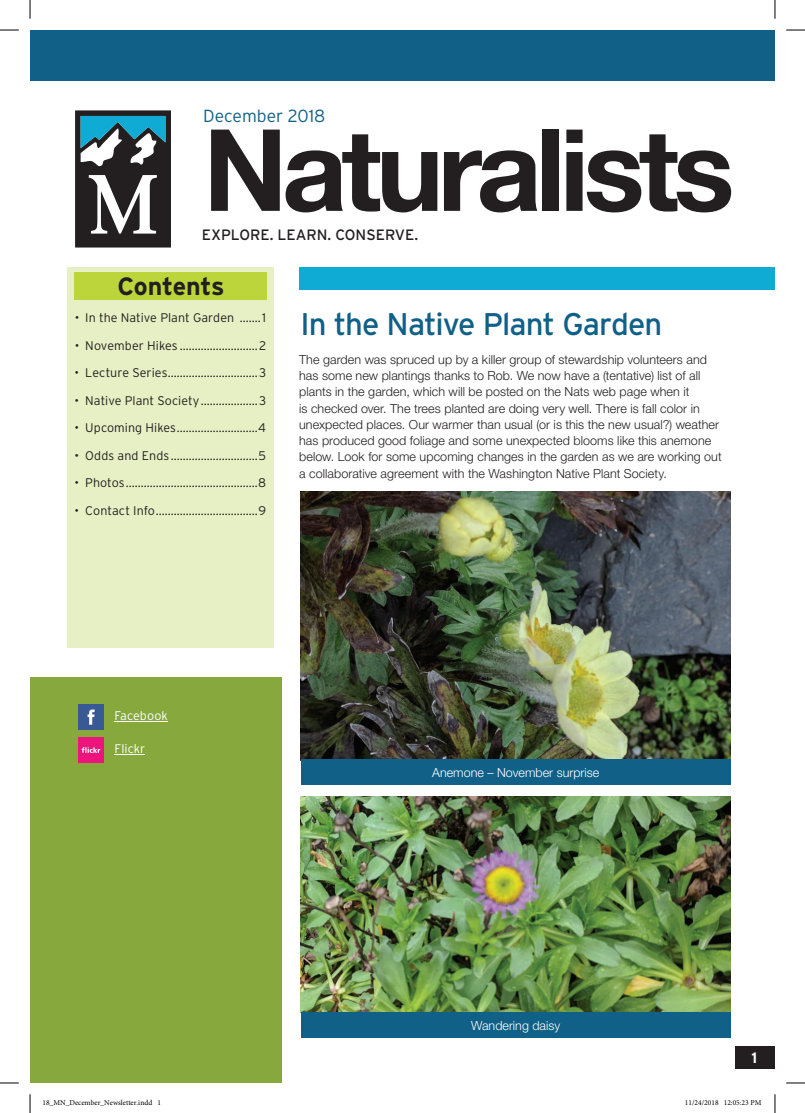
<style>
.page{position:relative;width:805px;height:1113px;background:#fff}
.page>*{position:absolute;margin:0;border:0;box-sizing:border-box;transform-origin:0 0}
.t1{font:700 113.75px "Helvetica Neue LT Std";letter-spacing:-.05em;color:#231f20}
.t2{font:31.25px "Interstate";letter-spacing:-.03em;color:#106087}
.t3{font:700 25px "Interstate";letter-spacing:-.01em;color:#231f20}
.t4{font:300 17.5px "Interstate";color:#106087}
.t5{font:15px "Interstate";color:#231f20}
.t6{font:700 15px "Interstate";color:#fff}
.t7{font:300 12.5px/16.2px "Helvetica Neue LT Std";letter-spacing:.005em;color:#231f20}
.t8{font:300 12.5px "Interstate";letter-spacing:.005em;color:#231f20}
.t9{font:300 12.5px "Helvetica Neue LT Std";color:#fff}
.t10{font:300 12.5px "Interstate";color:#fff}
.t11{font:7.5px "Minion Pro";color:#000}
</style>
<div class="page">
<div style="left:30px;top:677px;width:252px;height:405px;background:#86a83d"></div>
<div style="left:68px;top:267px;width:206px;height:381px;background:#e7f0c4"></div>
<div style="left:75px;top:272px;width:192px;height:15px;background:#bcd53a"></div>
<div style="left:75px;top:284px;width:192px;height:15px;background:#bcd53a"></div>
<div style="left:30px;top:30px;width:744px;height:51px;background:#106087"></div>
<div style="left:735px;top:1046px;width:39px;height:22px;background:#231f20"></div>
<svg style="left:75px;top:110px;width:96px;height:137px"></svg>
<div style="left:299px;top:267px;width:475px;height:23px;background:#10abd4"></div>
<hr style="left:114px;top:721px;width:54px;height:1px;background:#fff">
<hr style="left:114px;top:754px;width:31px;height:1px;background:#fff">
<img style="left:78px;top:704px;width:25px;height:25px">
<img style="left:78px;top:737px;width:25px;height:25px">
<img style="left:301px;top:491px;width:429px;height:268px">
<img style="left:301px;top:796px;width:429px;height:216px">
<div style="left:301px;top:759px;width:429px;height:26px;background:#106087"></div>
<div style="left:301px;top:1012px;width:429px;height:25px;background:#106087"></div>
<svg style="left:0;top:29px;width:19px;height:2px"></svg>
<svg style="left:786px;top:29px;width:18px;height:2px"></svg>
<svg style="left:0;top:1082px;width:19px;height:1px"></svg>
<svg style="left:786px;top:1082px;width:18px;height:1px"></svg>
<svg style="left:29px;top:0;width:2px;height:19px"></svg>
<svg style="left:29px;top:1094px;width:2px;height:18px"></svg>
<svg style="left:774px;top:0;width:1px;height:19px"></svg>
<svg style="left:774px;top:1094px;width:1px;height:18px"></svg>
<svg style="left:43px;top:1082px;width:118px;height:1px"></svg>
<svg style="left:735px;top:1068px;width:26px;height:1px"></svg>
<h3 class="t4" style="left:203px;top:105px;width:123px">December 2018</h3>
<h1 class="t1" style="left:203px;top:100px;width:532px">Naturalists</h1>
<p class="t5" style="left:202px;top:225px;width:218px">EXPLORE. LEARN. CONSERVE.</p>
<h3 class="t3" style="left:117px;top:270px;width:108px">Contents</h3>
<p class="t8" style="left:75px;top:310px;width:193px">• In the Native Plant Garden .......1</p>
<p class="t8" style="left:75px;top:337px;width:193px">• November Hikes ..........................2</p>
<p class="t8" style="left:75px;top:365px;width:193px">• Lecture Series ..............................3</p>
<p class="t8" style="left:75px;top:392px;width:193px">• Native Plant Society ...................3</p>
<p class="t8" style="left:75px;top:420px;width:193px">• Upcoming Hikes ...........................4</p>
<p class="t8" style="left:75px;top:447px;width:193px">• Odds and Ends .............................5</p>
<p class="t8" style="left:75px;top:475px;width:193px">• Photos ............................................8</p>
<p class="t8" style="left:75px;top:502px;width:193px">• Contact Info ..................................9</p>
<h2 class="t2" style="left:300px;top:305px;width:363px">In the Native Plant Garden</h2>
<p class="t7" style="left:299px;top:351px;width:424px">The garden was spruced up by a killer group of stewardship volunteers and has some new plantings thanks to Rob. We now have a (tentative) list of all plants in the garden, which will be posted on the Nats web page when it<br>is checked over. The trees planted are doing very well. There is fall color in unexpected places. Our warmer than usual (or is this the new usual?) weather has produced good foliage and some unexpected blooms like this anemone below. Look for some upcoming changes in the garden as we are working out a collaborative agreement with the Washington Native Plant Society.</p>
<p class="t10" style="left:114px;top:707px;width:55px">Facebook</p>
<p class="t10" style="left:114px;top:741px;width:32px">Flickr</p>
<p class="t9" style="left:432px;top:764px;width:168px">Anemone – November surprise</p>
<p class="t9" style="left:471px;top:1017px;width:90px">Wandering daisy</p>
<p class="t6" style="left:751px;top:1048px;width:7px">1</p>
<p class="t11" style="left:42px;top:1097px;width:120px">18_MN_December_Newsletter.indd 1</p>
<p class="t11" style="left:684px;top:1097px;width:78px">11/24/2018 12:05:23 PM</p>
</div>
